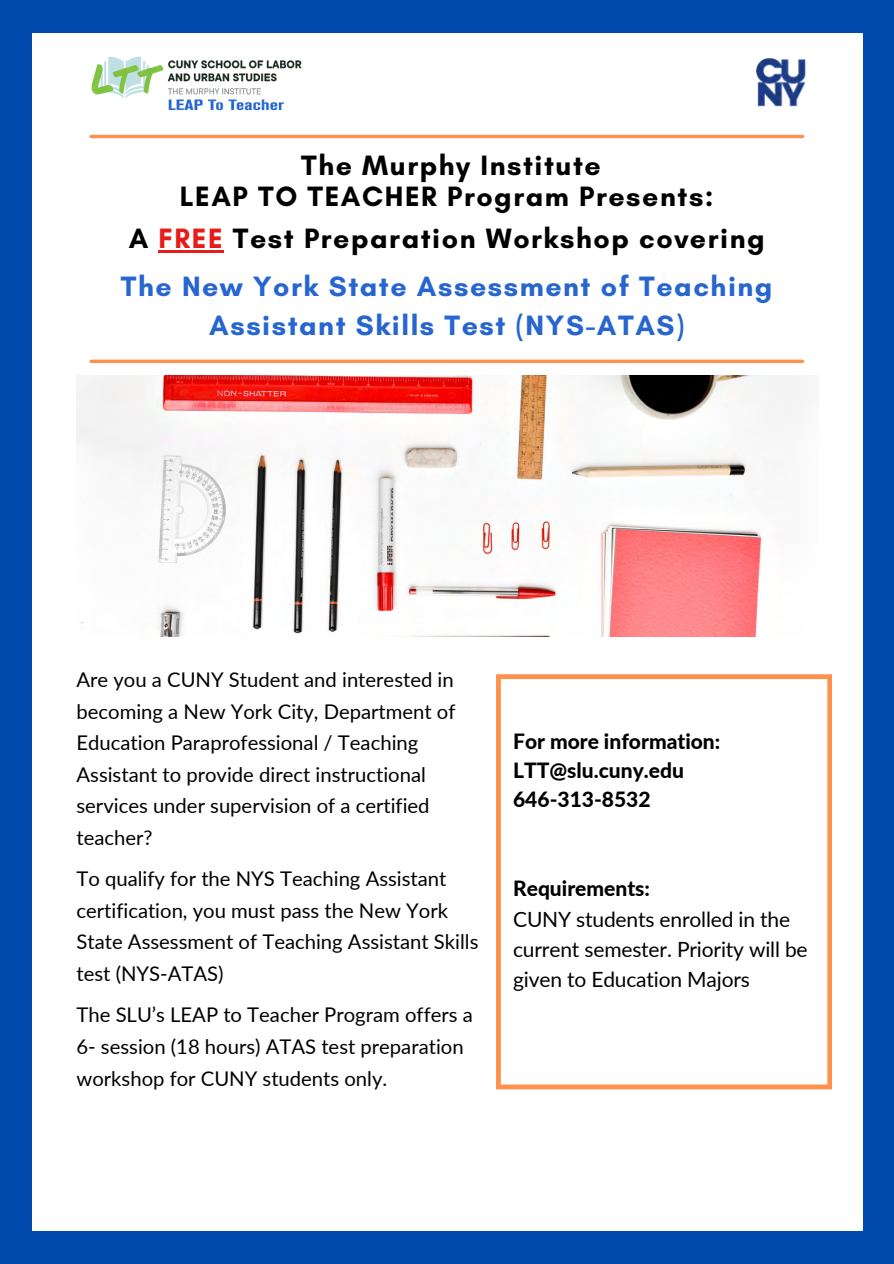
<style>
.page{position:relative;width:894px;height:1264px;background:#fff}
.page>*{position:absolute;margin:0;border:0;box-sizing:border-box;transform-origin:0 0}
.t1{font:700 28.5px/47.2px "Glacial Indifference";letter-spacing:.055em;color:#2765cf}
.t2{font:700 28.5px/30.3px "Glacial Indifference";letter-spacing:.055em;color:#000;text-align:center}
.t3{font:21px/30.3px "Lato";letter-spacing:-.01em;color:#000}
.t4{font:800 21px/29.2px "Lato";color:#000}
.t5{font:20.25px/31.5px "Lato";color:#000}
.s1{color:#000}
.s2{color:#e51c17}
</style>
<div class="page">
<div style="left:0;top:0;width:893px;height:1263px;background:#004aad"></div>
<div style="left:32px;top:33px;width:830px;height:1197px;background:#fff"></div>
<img style="left:76px;top:375px;width:726px;height:261px">
<svg style="left:496px;top:674px;width:335px;height:415px"></svg>
<img style="left:756px;top:58px;width:50px;height:49px">
<hr style="left:91px;top:135px;width:711px;height:3px;background:#ff914d">
<svg style="left:91px;top:359px;width:711px;height:4px;background:#ffa268"></svg>
<img style="left:91px;top:56px;width:211px;height:55px">
<hr style="left:159px;top:250px;width:65px;height:3px;background:#e51c17">
<p class="t2" style="left:180px;top:150px;width:535px">The Murphy Institute<br>LEAP TO TEACHER Program Presents:</p>
<p class="t1" style="left:121px;top:215px;width:652px"><span class="s1">A</span> <span class="s2">FREE</span> <span class="s1">Test Preparation Workshop covering<br></span>The New York State Assessment of Teaching</p>
<p class="t1" style="left:209px;top:301px;width:476px">Assistant Skills Test (NYS-ATAS)</p>
<p class="t5" style="left:76px;top:663px;width:380px">Are you a CUNY Student and interested in becoming a New York City, Department of Education Paraprofessional / Teaching Assistant to provide direct instructional services under supervision of a certified teacher?</p>
<p class="t5" style="left:76px;top:862px;width:403px">To qualify for the NYS Teaching Assistant certification, you must pass the New York State Assessment of Teaching Assistant Skills test (NYS-ATAS)</p>
<p class="t5" style="left:76px;top:998px;width:398px">The SLU’s LEAP to Teacher Program offers a<br>6- session (18 hours) ATAS test preparation workshop for CUNY students only.</p>
<p class="t4" style="left:513px;top:726px;width:209px">For more information:<br>LTT@slu.cuny.edu<br>646-313-8532</p>
<h2 class="t4" style="left:513px;top:873px;width:138px">Requirements:</h2>
<p class="t3" style="left:513px;top:903px;width:296px">CUNY students enrolled in the current semester. Priority will be given to Education Majors</p>
</div>
